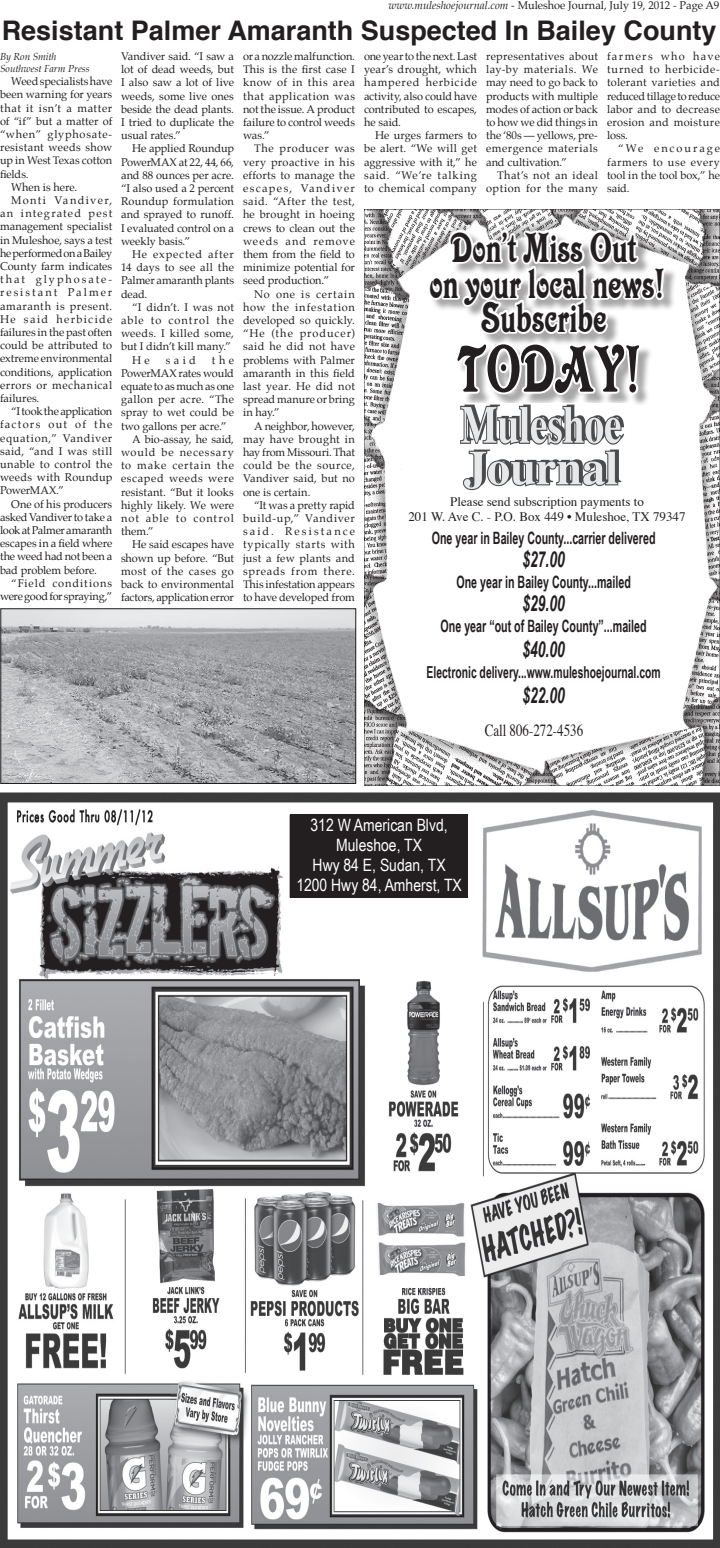
<style>
.page{position:relative;width:720px;height:1548px;background:#fff}
.page>*{position:absolute;margin:0;border:0;box-sizing:border-box;transform-origin:0 0}
.t1{font:71px "Victorian Let Plain";color:#231f20;scale:.77 1}
.t2{font:45px/35px "Victorian Let Plain";color:#231f20;text-align:center;scale:.77 1}
.Headline2{font:700 27px "Helvetica";color:#231f20}
.t3{font:italic 700 22px "Arial Narrow";color:#231f20;scale:.77 1}
.t4{font:700 17px "Arial Narrow";color:#231f20;scale:.77 1}
.t5{font:17px/20px "Arial Narrow";color:#fff;text-align:center}
.t6{font:16.9px "Times";color:#231f20;scale:.77 1}
.t7{font:700 16.5px "Arial Narrow";color:#231f20;scale:.77 1}
.t8{font:13px/15.6px "Times";color:#231f20;text-align:center}
.t9{font:11px/13.2px "Palatino";letter-spacing:.005em;color:#231f20;text-align:justify}
.t10{font:11px/13.2px "Palatino";letter-spacing:.045em;color:#231f20;text-align:right}
.by_lines__2{font:italic 10px "Palatino";letter-spacing:-.005em;color:#231f20}
.s1{font-style:italic}
</style>
<div class="page">
<img style="left:0;top:792px;width:720px;height:756px">
<div style="left:290px;top:814px;width:178px;height:84px;background:#231f20"></div>
<img style="left:364px;top:209px;width:356px;height:576px">
<div style="left:430px;top:231px;width:290px;height:215px;background:#231f20;opacity:.4"></div>
<svg style="left:425px;top:209px;width:244px;height:189px"></svg>
<svg style="left:419px;top:504px;width:250px;height:218px"></svg>
<img style="left:460px;top:403px;width:168px;height:44px">
<img style="left:460px;top:447px;width:168px;height:44px">
<img style="left:2px;top:610px;width:352px;height:172px">
<div style="left:0;top:608px;width:356px;height:176px;border:1px solid #231f20"></div>
<p class="t9" style="left:389px;top:0;width:332px"><span class="s1">www.muleshoejournal.com</span> - Muleshoe Journal, July 19, 2012 - Page A9</p>
<p class="Headline2" style="left:2px;top:6px;width:716px">Resistant Palmer Amaranth Suspected In Bailey County</p>
<p class="t9" style="left:121px;top:51px;width:115px">Vandiver said. “I saw a lot of dead weeds, but I also saw a lot of live weeds, some live ones beside the dead plants.<br>I tried to duplicate the usual rates.”</p>
<p class="t9" style="left:121px;top:143px;width:115px;text-indent:11px">He applied Roundup PowerMAX at 22, 44, 66, and 88 ounces per acre. “I also used a 2 percent Roundup formulation and sprayed to runoff.<br>I evaluated control on a weekly basis.”</p>
<p class="t9" style="left:121px;top:249px;width:115px;text-indent:11px">He expected after 14 days to see all the Palmer amaranth plants dead.</p>
<p class="t9" style="left:121px;top:301px;width:115px;text-indent:11px">“I didn’t. I was not able to control the weeds. I killed some, but I didn’t kill many.”</p>
<p class="t9" style="left:132px;top:354px;width:19px">H e</p>
<p class="t9" style="left:166px;top:354px;width:32px">said</p>
<p class="t9" style="left:364px;top:51px;width:115px">one year to the next. Last year’s drought, which hampered herbicide activity, also could have contributed to escapes, he said.</p>
<p class="t9" style="left:364px;top:130px;width:115px;text-indent:11px">He urges farmers to be alert. “We will get aggressive with it,” he said. “We’re talking to chemical company</p>
<p class="t9" style="left:607px;top:51px;width:115px">farmers who have turned to herbicide&shy;tolerant varieties and reduced tillage to reduce labor and to decrease erosion and moisture loss.</p>
<p class="t9" style="left:607px;top:143px;width:115px;text-indent:11px">“We encourage farmers to use every tool in the tool box,” he said.</p>
<p class="t9" style="left:243px;top:51px;width:114px">or a nozzle malfunction.<br>This is the first case I know of in this area that application was not the issue. A product failure to control weeds was.”</p>
<p class="t9" style="left:243px;top:143px;width:114px;text-indent:11px">The producer was very proactive in his efforts to manage the escapes, Vandiver said. “After the test, he brought in hoeing crews to clean out the weeds and remove them from the field to minimize potential for seed production.”</p>
<p class="t9" style="left:243px;top:288px;width:114px;text-indent:11px">No one is certain how the infestation developed so quickly. “He (the producer) said he did not have problems with Palmer amaranth in this field last year. He did not spread manure or bring in hay.”</p>
<p class="t9" style="left:243px;top:420px;width:114px;text-indent:11px">A neighbor, however, may have brought in hay from Missouri. That could be the source, Vandiver said, but no one is certain.</p>
<p class="t9" style="left:243px;top:499px;width:114px;text-indent:11px">“It was a pretty rapid build-up,” Vandiver said. Resistance typically starts with just a few plants and spreads from there.<br>This infestation appears to have developed from</p>
<p class="t9" style="left:486px;top:51px;width:113px">representatives about lay-by materials. We may need to go back to products with multiple modes of action or back to how we did things in the ‘80s — yellows, pre&shy;emergence materials and cultivation.”</p>
<p class="t10" style="left:486px;top:169px;width:113px">That’s not an ideal option for the many</p>
<p class="by_lines__2" style="left:0;top:51px;width:58px">By Ron Smith</p>
<p class="by_lines__2" style="left:0;top:63px;width:91px">Southwest Farm Press</p>
<p class="t9" style="left:0;top:76px;width:114px;text-indent:11px">Weed specialists have been warning for years that it isn’t a matter of “if” but a matter of “when” glyphosate&shy;resistant weeds show up in West Texas cotton fields.</p>
<p class="t9" style="left:11px;top:181px;width:68px">When is here.</p>
<p class="t9" style="left:0;top:195px;width:114px;text-indent:11px">Monti Vandiver, an integrated pest management specialist in Muleshoe, says a test he performed on a Bailey County farm indicates that glyphosate&shy;resistant Palmer amaranth is present.<br>He said herbicide failures in the past often could be attributed to extreme environmental conditions, application errors or mechanical failures.</p>
<p class="t9" style="left:0;top:406px;width:114px;text-indent:11px">“I took the application factors out of the equation,” Vandiver said, “and I was still unable to control the weeds with Roundup PowerMAX.”</p>
<p class="t9" style="left:0;top:498px;width:114px;text-indent:11px">One of his producers asked Vandiver to take a look at Palmer amaranth escapes in a field where the weed had not been a bad problem before.</p>
<p class="t9" style="left:0;top:577px;width:114px;text-align:right">“Field conditions were good for spraying,”</p>
<p class="t2" style="left:429px;top:230px;width:307px">Don’t Miss Out<br>on your local news!<br>Subscribe</p>
<p class="t1" style="left:457px;top:332px;width:239px">TODAY!</p>
<p class="t9" style="left:121px;top:354px;width:115px;text-indent:91px">the PowerMAX rates would equate to as much as one gallon per acre. “The spray to wet could be two gallons per acre.”</p>
<p class="t9" style="left:121px;top:433px;width:115px;text-indent:11px">A bio-assay, he said, would be necessary to make certain the escaped weeds were resistant. “But it looks highly likely. We were not able to control them.”</p>
<p class="t9" style="left:121px;top:539px;width:115px;text-indent:11px">He said escapes have shown up before. “But most of the cases go back to environmental factors, application error</p>
<p class="t8" style="left:408px;top:492px;width:279px">Please send subscription payments to<br>201 W. Ave C. - P.O. Box 449 • Muleshoe, TX 79347</p>
<p class="t4" style="left:432px;top:528px;width:292px">One year in Bailey County...carrier delivered</p>
<p class="t3" style="left:523px;top:547px;width:56px">$27.00</p>
<p class="t4" style="left:456px;top:572px;width:228px">One year in Bailey County...mailed</p>
<p class="t3" style="left:523px;top:591px;width:56px">$29.00</p>
<p class="t4" style="left:441px;top:616px;width:269px">One year “out of Bailey County”...mailed</p>
<p class="t3" style="left:523px;top:637px;width:56px">$40.00</p>
<p class="t7" style="left:427px;top:663px;width:306px">Electronic delivery...www.muleshoejournal.com</p>
<p class="t3" style="left:523px;top:683px;width:56px">$22.00</p>
<p class="t6" style="left:485px;top:715px;width:129px">Call 806-272-4536</p>
<p class="t5" style="left:296px;top:815px;width:167px">312 W American Blvd,<br>Muleshoe, TX<br>Hwy 84 E, Sudan, TX<br>1200 Hwy 84, Amherst, TX</p>
</div>
